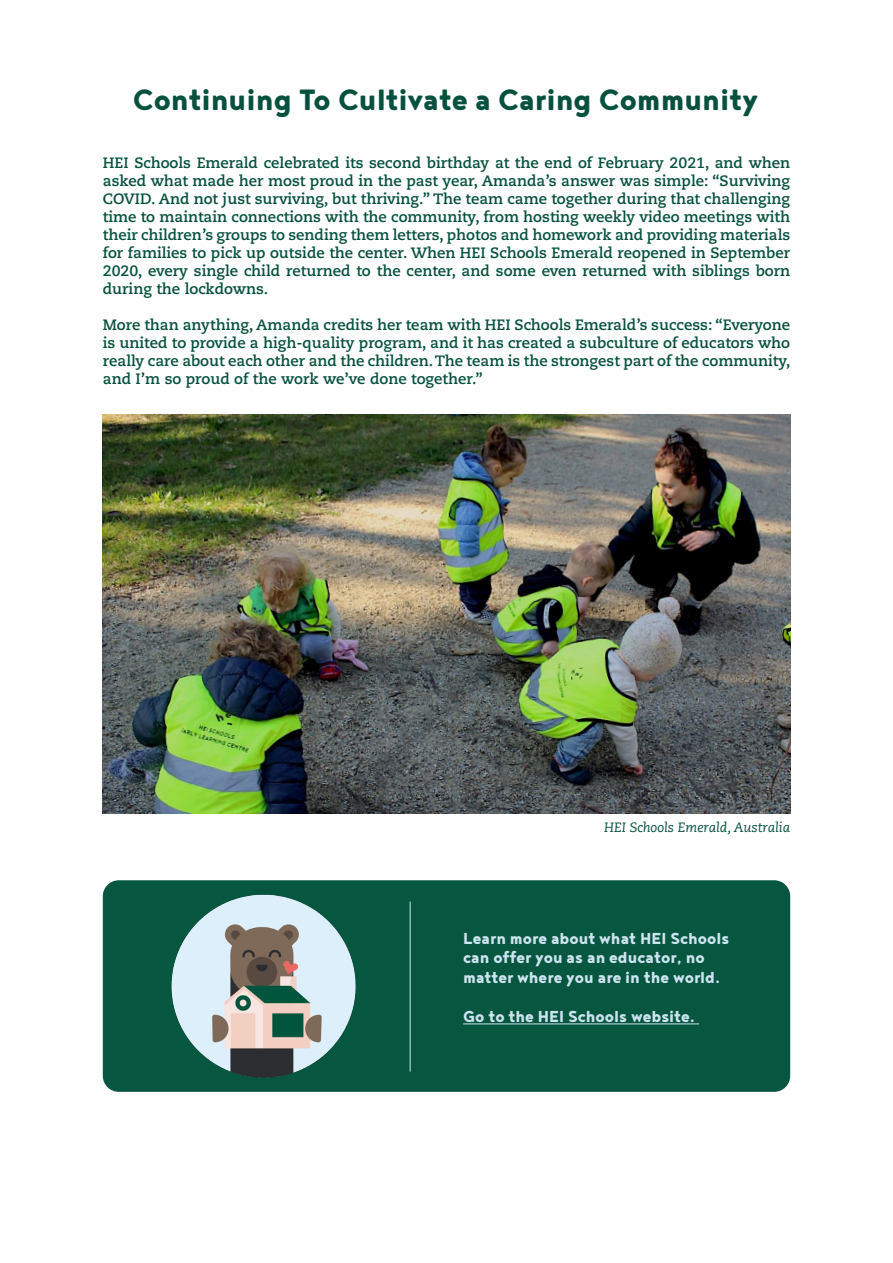
<style>
.page{position:relative;width:893px;height:1263px;background:#fff}
.page>*{position:absolute;margin:0;border:0;box-sizing:border-box;transform-origin:0 0}
.t1{font:800 36px "Noyh";color:#06513d}
.t2{font:800 19.5px/19.5px "Noyh";color:#cce4ef}
.t3{font:700 15px/18px "Caecilia LT Std";color:#06513d;text-align:justify}
.t4{font:italic 13.5px "Caecilia LT Std";color:#06513d}
</style>
<div class="page">
<div style="left:103px;top:880px;width:687px;height:212px;background:#07563f;border-radius:16px"></div>
<hr style="left:463px;top:1023px;width:236px;height:1px;background:#cce4ef">
<hr style="left:410px;top:901px;width:1px;height:170px;background:#cce4ef">
<img style="left:103px;top:415px;width:687px;height:398px">
<img style="left:171px;top:894px;width:185px;height:184px">
<p class="t1" style="left:133px;top:78px;width:626px">Continuing To Cultivate a Caring Community</p>
<p class="t3" style="left:103px;top:154px;width:689px">HEI Schools Emerald celebrated its second birthday at the end of February 2021, and when asked what made her most proud in the past year, Amanda’s answer was simple: “Surviving COVID. And not just surviving, but thriving.” The team came together during that challenging time to maintain connections with the community, from hosting weekly video meetings with their children’s groups to sending them letters, photos and homework and providing materials for families to pick up outside the center. When HEI Schools Emerald reopened in September 2020, every single child returned to the center, and some even returned with siblings born during the lockdowns.</p>
<p class="t3" style="left:103px;top:316px;width:689px">More than anything, Amanda credits her team with HEI Schools Emerald’s success: “Everyone is united to provide a high-quality program, and it has created a subculture of educators who really care about each other and the children. The team is the strongest part of the community, and I’m so proud of the work we’ve done together.”</p>
<p class="t4" style="left:604px;top:819px;width:188px">HEI Schools Emerald, Australia</p>
<p class="t2" style="left:463px;top:928px;width:268px">Learn more about what HEI Schools can offer you as an educator, no matter where you are in the world.</p>
<p class="t2" style="left:463px;top:1006px;width:233px">Go to the HEI Schools website.</p>
</div>
